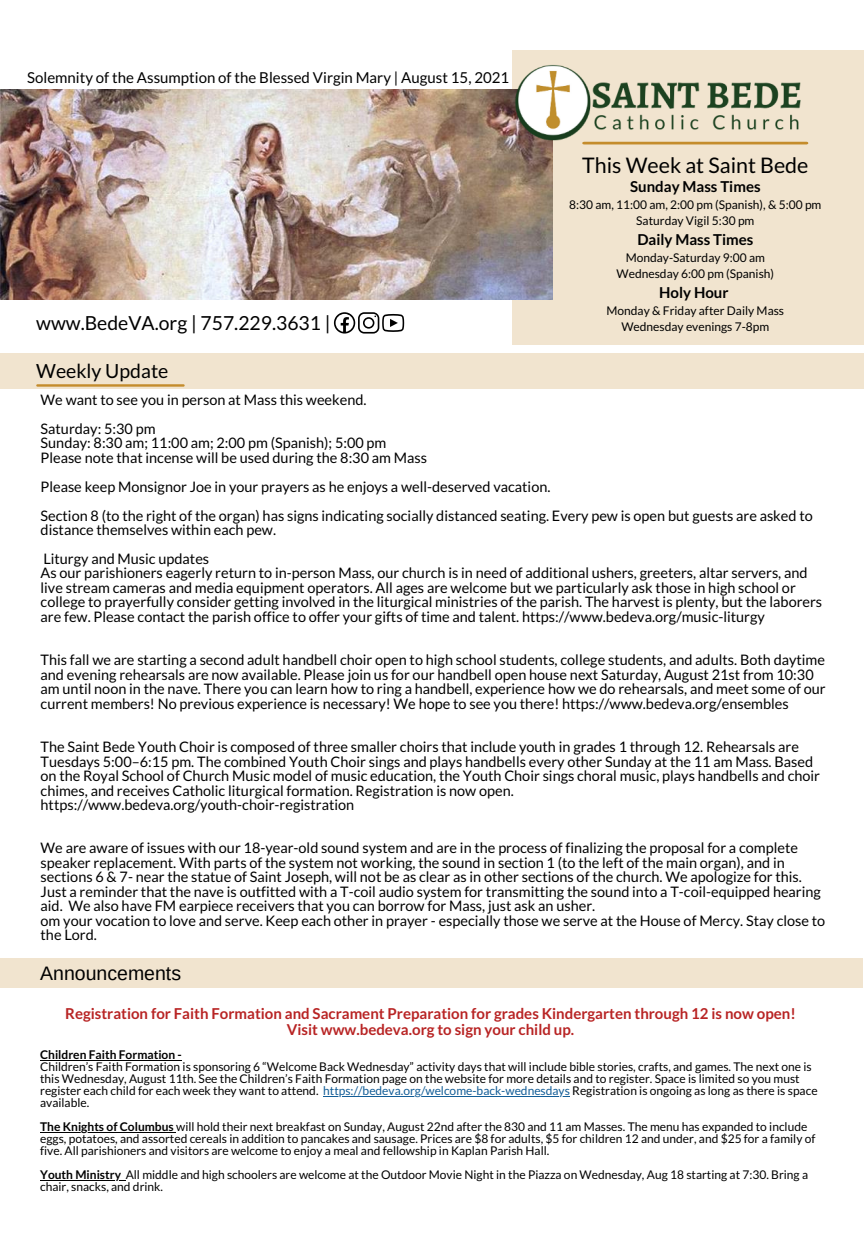
<style>
.page{position:relative;width:864px;height:1242px;background:#fff}
.page>*{position:absolute;margin:0;border:0;box-sizing:border-box;transform-origin:0 0}
.t1{font:21.45px "Lato";color:#000}
.t2{font:19.5px "Arimo";color:#000}
.t3{font:19.5px "Lato";color:#000}
.t4{font:19.35px "Lato";color:#000}
.t5{font:700 15px "Lato";color:#b82424}
.t6{font:15px "Lato";color:#000}
.t7{font:700 15px "Lato";color:#000}
.t8{font:14.4px/14.4px "Lato";color:#000}
.t9{font:12px/12px "Lato";color:#000}
.t10{font:700 12px "Lato";color:#000}
.s1{color:#125d97}
.s2{font-weight:700}
</style>
<div class="page">
<div style="left:513px;top:50px;width:351px;height:295px;background:#f1e4cf"></div>
<img style="left:0;top:89px;width:552px;height:211px">
<svg style="left:334px;top:312px;width:70px;height:22px"></svg>
<img style="left:488px;top:50px;width:321px;height:102px">
<div style="left:0;top:958px;width:863px;height:29px;background:#f1e4cf"></div>
<hr style="left:40px;top:1060px;width:142px;height:1px;background:#000">
<hr style="left:323px;top:1096px;width:247px;height:1px;background:#125d97">
<hr style="left:40px;top:1132px;width:136px;height:1px;background:#000">
<hr style="left:40px;top:1180px;width:81px;height:1px;background:#000">
<div style="left:0;top:353px;width:864px;height:36px;background:#f1e4cf"></div>
<hr style="left:37px;top:384px;width:147px;height:3px;background:#c48c2c">
<p class="t6" style="left:27px;top:69px;width:484px">Solemnity of the Assumption of the Blessed Virgin Mary | August 15, 2021</p>
<p class="t4" style="left:36px;top:311px;width:296px">www.BedeVA.org | 757.229.3631 |</p>
<p class="t3" style="left:36px;top:359px;width:134px">Weekly Update</p>
<p class="t1" style="left:582px;top:152px;width:228px">This Week at Saint Bede</p>
<p class="t7" style="left:630px;top:177px;width:132px">Sunday Mass Times</p>
<p class="t9" style="left:569px;top:198px;width:254px">8:30 am, 11:00 am, 2:00 pm (Spanish), &amp; 5:00 pm</p>
<p class="t9" style="left:636px;top:214px;width:120px">Saturday Vigil 5:30 pm</p>
<p class="t7" style="left:637px;top:230px;width:118px">Daily Mass Times</p>
<p class="t9" style="left:626px;top:251px;width:141px">Monday-Saturday 9:00 am</p>
<p class="t9" style="left:617px;top:267px;width:159px">Wednesday 6:00 pm (Spanish)</p>
<p class="t7" style="left:659px;top:283px;width:71px">Holy Hour</p>
<p class="t9" style="left:607px;top:304px;width:179px">Monday &amp; Friday after Daily Mass</p>
<p class="t9" style="left:621px;top:320px;width:149px">Wednesday evenings 7-8pm</p>
<p class="t8" style="left:41px;top:392px;width:328px">We want to see you in person at Mass this weekend.</p>
<p class="t8" style="left:41px;top:421px;width:117px">Saturday: 5:30 pm</p>
<p class="t8" style="left:41px;top:435px;width:347px">Sunday: 8:30 am; 11:00 am; 2:00 pm (Spanish); 5:00 pm</p>
<p class="t8" style="left:41px;top:450px;width:388px">Please note that incense will be used during the 8:30 am Mass</p>
<p class="t8" style="left:41px;top:479px;width:511px">Please keep Monsignor Joe in your prayers as he enjoys a well-deserved vacation.</p>
<p class="t8" style="left:41px;top:508px;width:774px">Section 8 (to the right of the organ) has signs indicating socially distanced seating. Every pew is open but guests are asked to distance themselves within each pew.</p>
<p class="t8" style="left:43px;top:551px;width:167px">Liturgy and Music updates</p>
<p class="t8" style="left:41px;top:566px;width:783px">As our parishioners eagerly return to in-person Mass, our church is in need of additional ushers, greeters, altar servers, and live stream cameras and media equipment operators. All ages are welcome but we particularly ask those in high school or college to prayerfully consider getting involved in the liturgical ministries of the parish. The harvest is plenty, but the laborers are few. Please contact the parish office to offer your gifts of time and talent. https://www.bedeva.org/music-liturgy</p>
<p class="t8" style="left:41px;top:653px;width:787px">This fall we are starting a second adult handbell choir open to high school students, college students, and adults. Both daytime and evening rehearsals are now available. Please join us for our handbell open house next Saturday, August 21st from 10:30 am until noon in the nave. There you can learn how to ring a handbell, experience how we do rehearsals, and meet some of our current members! No previous experience is necessary! We hope to see you there! https://www.bedeva.org/ensembles</p>
<p class="t8" style="left:41px;top:739px;width:781px">The Saint Bede Youth Choir is composed of three smaller choirs that include youth in grades 1 through 12. Rehearsals are Tuesdays 5:00–6:15 pm. The combined Youth Choir sings and plays handbells every other Sunday at the 11 am Mass. Based on the Royal School of Church Music model of music education, the Youth Choir sings choral music, plays handbells and choir chimes, and receives Catholic liturgical formation. Registration is now open.</p>
<p class="t8" style="left:41px;top:797px;width:315px">https://www.bedeva.org/youth-choir-registration</p>
<p class="t8" style="left:41px;top:841px;width:782px">We are aware of issues with our 18-year-old sound system and are in the process of finalizing the proposal for a complete speaker replacement. With parts of the system not working, the sound in section 1 (to the left of the main organ), and in sections 6 &amp; 7- near the statue of Saint Joseph, will not be as clear as in other sections of the church. We apologize for this.<br>Just a reminder that the nave is outfitted with a T-coil audio system for transmitting the sound into a T-coil-equipped hearing aid. We also have FM earpiece receivers that you can borrow for Mass, just ask an usher.</p>
<p class="t8" style="left:41px;top:913px;width:786px">om your vocation to love and serve. Keep each other in prayer - especially those we serve at the House of Mercy. Stay close to the Lord.</p>
<p class="t2" style="left:40px;top:962px;width:142px">Announcements</p>
<p class="t5" style="left:65px;top:1004px;width:732px">Registration for Faith Formation and Sacrament Preparation for grades Kindergarten through 12 is now open!</p>
<p class="t5" style="left:287px;top:1020px;width:289px">Visit www.bedeva.org to sign your child up.</p>
<p class="t10" style="left:40px;top:1047px;width:143px">Children Faith Formation -</p>
<p class="t9" style="left:40px;top:1060px;width:779px">Children’s Faith Formation is sponsoring 6 “Welcome Back Wednesday” activity days that will include bible stories, crafts, and games. The next one is this Wednesday, August 11th. See the Children’s Faith Formation page on the website for more details and to register. Space is limited so you must register each child for each week they want to attend. <span class="s1">https://bedeva.org/welcome-back-wednesdays</span> Registration is ongoing as long as there is space available.</p>
<p class="t9" style="left:40px;top:1120px;width:777px"><span class="s2">The Knights of Columbus</span> will hold their next breakfast on Sunday, August 22nd after the 830 and 11 am Masses. The menu has expanded to include eggs, potatoes, and assorted cereals in addition to pancakes and sausage. Prices are $8 for adults, $5 for children 12 and under, and $25 for a family of five. All parishioners and visitors are welcome to enjoy a meal and fellowship in Kaplan Parish Hall.</p>
<p class="t9" style="left:40px;top:1168px;width:769px"><span class="s2">Youth Ministry</span> All middle and high schoolers are welcome at the Outdoor Movie Night in the Piazza on Wednesday, Aug 18 starting at 7:30. Bring a chair, snacks, and drink.</p>
</div>
